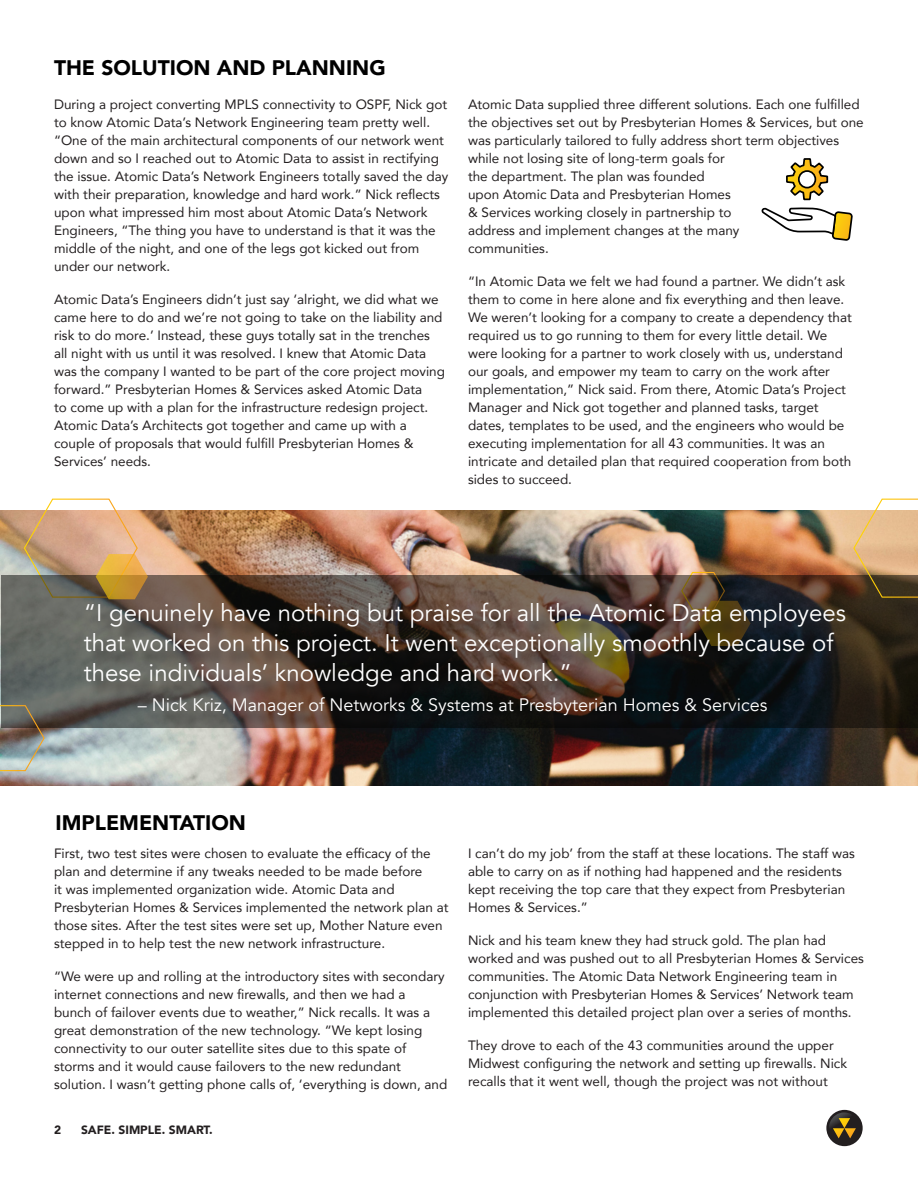
<style>
.page{position:relative;width:918px;height:1188px;background:#fff}
.page>*{position:absolute;margin:0;border:0;box-sizing:border-box;transform-origin:0 0}
.t1{font:24px/30px "Avenir";color:#fff}
.Section_Header{font:900 21px "Avenir";color:#000}
.t2{font:18px "Avenir";color:#fff}
.Body{font:13.5px/18px "Avenir";color:#231f20}
.t3{font:900 12px "Avenir";color:#231f20}
</style>
<div class="page">
<svg style="left:825px;top:1109px;width:39px;height:39px"></svg>
<div style="left:826px;top:1110px;width:37px;height:36px;background:#231f20;border-radius:50%"></div>
<svg style="left:829px;top:1112px;width:27px;height:26px"></svg>
<img style="left:1px;top:511px;width:917px;height:275px">
<svg style="left:681px;top:571px;width:70px;height:4px"></svg>
<svg style="left:1px;top:575px;width:917px;height:153px;background:#51473e"></svg>
<svg style="left:853px;top:498px;width:65px;height:100px;background:#c4a47d"></svg>
<svg style="left:0;top:704px;width:45px;height:68px;background:#86877e"></svg>
<div style="left:87px;top:606px;width:777px;height:128px;background:#231f20;opacity:.75"></div>
<svg style="left:23px;top:498px;width:125px;height:101px;background:#c6a480"></svg>
<svg style="left:761px;top:158px;width:92px;height:83px"></svg>
<p class="Section_Header" style="left:54px;top:50px;width:333px">THE SOLUTION AND PLANNING</p>
<p class="Body" style="left:54px;top:95px;width:396px">During a project converting MPLS connectivity to OSPF, Nick got to know Atomic Data’s Network Engineering team pretty well. “One of the main architectural components of our network went down and so I reached out to Atomic Data to assist in rectifying the issue. Atomic Data’s Network Engineers totally saved the day with their preparation, knowledge and hard work.” Nick reflects upon what impressed him most about Atomic Data’s Network Engineers, “The thing you have to understand is that it was the middle of the night, and one of the legs got kicked out from under our network.</p>
<p class="Body" style="left:54px;top:290px;width:393px">Atomic Data’s Engineers didn’t just say ‘alright, we did what we came here to do and we’re not going to take on the liability and risk to do more.’ Instead, these guys totally sat in the trenches all night with us until it was resolved. I knew that Atomic Data was the company I wanted to be part of the core project moving forward.” Presbyterian Homes &amp; Services asked Atomic Data<br>to come up with a plan for the infrastructure redesign project.<br>Atomic Data’s Architects got together and came up with a couple of proposals that would fulfill Presbyterian Homes &amp; Services’ needs.</p>
<p class="Body" style="left:468px;top:95px;width:397px">Atomic Data supplied three different solutions. Each one fulfilled the objectives set out by Presbyterian Homes &amp; Services, but one was particularly tailored to fully address short term objectives while not losing site of long-term goals for<br>the department. The plan was founded<br>upon Atomic Data and Presbyterian Homes<br>&amp; Services working closely in partnership to<br>address and implement changes at the many<br>communities.</p>
<p class="Body" style="left:468px;top:272px;width:385px">“In Atomic Data we felt we had found a partner. We didn’t ask them to come in here alone and fix everything and then leave.<br>We weren’t looking for a company to create a dependency that required us to go running to them for every little detail. We were looking for a partner to work closely with us, understand our goals, and empower my team to carry on the work after implementation,” Nick said. From there, Atomic Data’s Project Manager and Nick got together and planned tasks, target dates, templates to be used, and the engineers who would be executing implementation for all 43 communities. It was an intricate and detailed plan that required cooperation from both sides to succeed.</p>
<p class="t1" style="left:84px;top:599px;width:764px">“I genuinely have nothing but praise for all the Atomic Data employees that worked on this project. It went exceptionally smoothly because of these individuals’ knowledge and hard work.”</p>
<p class="t2" style="left:138px;top:695px;width:631px">– Nick Kriz, Manager of Networks &amp; Systems at Presbyterian Homes &amp; Services</p>
<p class="Section_Header" style="left:56px;top:805px;width:192px">IMPLEMENTATION</p>
<p class="Body" style="left:54px;top:844px;width:396px">First, two test sites were chosen to evaluate the efficacy of the plan and determine if any tweaks needed to be made before<br>it was implemented organization wide. Atomic Data and Presbyterian Homes &amp; Services implemented the network plan at those sites. After the test sites were set up, Mother Nature even stepped in to help test the new network infrastructure.</p>
<p class="Body" style="left:54px;top:967px;width:395px">“We were up and rolling at the introductory sites with secondary internet connections and new firewalls, and then we had a<br>bunch of failover events due to weather,” Nick recalls. It was a great demonstration of the new technology. “We kept losing connectivity to our outer satellite sites due to this spate of storms and it would cause failovers to the new redundant solution. I wasn’t getting phone calls of, ‘everything is down, and</p>
<p class="t3" style="left:54px;top:1120px;width:9px">2</p>
<p class="t3" style="left:81px;top:1120px;width:133px">SAFE. SIMPLE. SMART.</p>
<p class="Body" style="left:468px;top:844px;width:388px">I can’t do my job’ from the staff at these locations. The staff was able to carry on as if nothing had happened and the residents kept receiving the top care that they expect from Presbyterian Homes &amp; Services.”</p>
<p class="Body" style="left:468px;top:931px;width:398px">Nick and his team knew they had struck gold. The plan had worked and was pushed out to all Presbyterian Homes &amp; Services communities. The Atomic Data Network Engineering team in conjunction with Presbyterian Homes &amp; Services’ Network team implemented this detailed project plan over a series of months.</p>
<p class="Body" style="left:468px;top:1036px;width:381px">They drove to each of the 43 communities around the upper<br>Midwest configuring the network and setting up firewalls. Nick recalls that it went well, though the project was not without</p>
</div>
